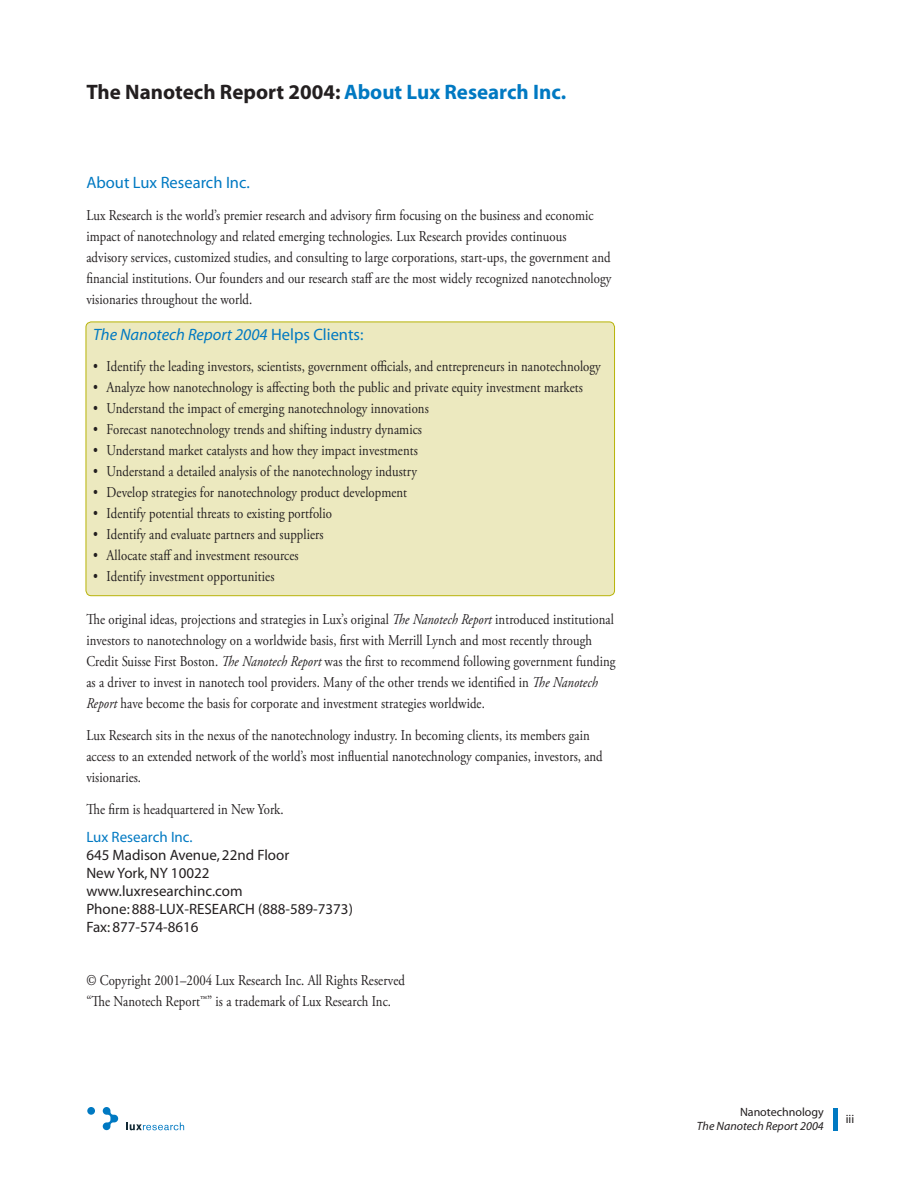
<style>
.page{position:relative;width:918px;height:1188px;background:#fff}
.page>*{position:absolute;margin:0;border:0;box-sizing:border-box;transform-origin:0 0}
.t1{font:700 21px "Myriad";color:#231f20}
.t2{font:italic 16.5px "Myriad";color:#0079c2}
.t3{font:16.5px "Myriad";color:#0079c2}
.t4{font:15px/21px "Adobe Garamond Pro";letter-spacing:.005em;color:#231f20;scale:.85 1}
.t5{font:15px/18px "Myriad";color:#231f20}
.t6{font:15px "Myriad";color:#0079c2}
.t7{font:italic 12px "Myriad";color:#231f20}
.t8{font:12px "Myriad";color:#231f20}
.s1{color:#0079c2}
.s2{font-style:normal}
.s3{font-style:italic}
</style>
<div class="page">
<svg style="left:103px;top:1107px;width:15px;height:23px"></svg>
<div style="left:87px;top:1107px;width:8px;height:8px;background:#0079c2;border-radius:50%"></div>
<svg style="left:126px;top:1122px;width:58px;height:8px"></svg>
<hr style="left:833px;top:1108px;width:4px;height:22px;background:#0079c2">
<div style="left:85px;top:321px;width:530px;height:275px;background:#ece9bf"></div>
<h1 class="t1" style="left:86px;top:82px;width:481px">The Nanotech Report 2004: <span class="s1">About Lux Research Inc.</span></h1>
<p class="t3" style="left:86px;top:174px;width:165px">About Lux Research Inc.</p>
<p class="t4" style="left:86px;top:205px;width:619px">Lux Research is the world’s premier research and advisory firm focusing on the business and economic impact of nanotechnology and related emerging technologies. Lux Research provides continuous advisory services, customized studies, and consulting to large corporations, start-ups, the government and financial institutions. Our founders and our research staff are the most widely recognized nanotechnology visionaries throughout the world.</p>
<p class="t2" style="left:93px;top:326px;width:272px">The Nanotech Report 2004 <span class="s2">Helps Clients:</span></p>
<p class="t4" style="left:93px;top:357px;width:599px">• Identify the leading investors, scientists, government officials, and entrepreneurs in nanotechnology</p>
<p class="t4" style="left:93px;top:378px;width:578px">• Analyze how nanotechnology is affecting both the public and private equity investment markets</p>
<p class="t4" style="left:93px;top:399px;width:396px">• Understand the impact of emerging nanotechnology innovations</p>
<p class="t4" style="left:93px;top:420px;width:388px">• Forecast nanotechnology trends and shifting industry dynamics</p>
<p class="t4" style="left:93px;top:441px;width:384px">• Understand market catalysts and how they impact investments</p>
<p class="t4" style="left:93px;top:462px;width:382px">• Understand a detailed analysis of the nanotechnology industry</p>
<p class="t4" style="left:93px;top:483px;width:371px">• Develop strategies for nanotechnology product development</p>
<p class="t4" style="left:93px;top:504px;width:283px">• Identify potential threats to existing portfolio</p>
<p class="t4" style="left:93px;top:525px;width:273px">• Identify and evaluate partners and suppliers</p>
<p class="t4" style="left:93px;top:546px;width:243px">• Allocate staff and investment resources</p>
<p class="t4" style="left:93px;top:567px;width:215px">• Identify investment opportunities</p>
<p class="t4" style="left:86px;top:609px;width:624px">The original ideas, projections and strategies in Lux’s original <span class="s3">The Nanotech Report</span> introduced institutional investors to nanotechnology on a worldwide basis, first with Merrill Lynch and most recently through Credit Suisse First Boston. <span class="s3">The Nanotech Report</span> was the first to recommend following government funding as a driver to invest in nanotech tool providers. Many of the other trends we identified in <span class="s3">The Nanotech Report</span> have become the basis for corporate and investment strategies worldwide.</p>
<p class="t4" style="left:86px;top:725px;width:609px">Lux Research sits in the nexus of the nanotechnology industry. In becoming clients, its members gain access to an extended network of the world’s most influential nanotechnology companies, investors, and visionaries.</p>
<p class="t4" style="left:86px;top:799px;width:234px">The firm is headquartered in New York.</p>
<p class="t6" style="left:86px;top:830px;width:108px">Lux Research Inc.</p>
<p class="t5" style="left:86px;top:847px;width:268px">645 Madison Avenue, 22nd Floor<br>New York, NY 10022 www.luxresearchinc.com<br>Phone: 888-LUX-RESEARCH (888-589-7373)<br>Fax: 877-574-8616</p>
<p class="t4" style="left:86px;top:971px;width:376px">© Copyright 2001–2004 Lux Research Inc. All Rights Reserved “The Nanotech Report™” is a trademark of Lux Research Inc.</p>
<p class="t8" style="left:740px;top:1106px;width:85px">Nanotechnology</p>
<p class="t7" style="left:697px;top:1120px;width:128px">The Nanotech Report 2004</p>
<p class="t8" style="left:846px;top:1113px;width:10px">iii</p>
</div>
